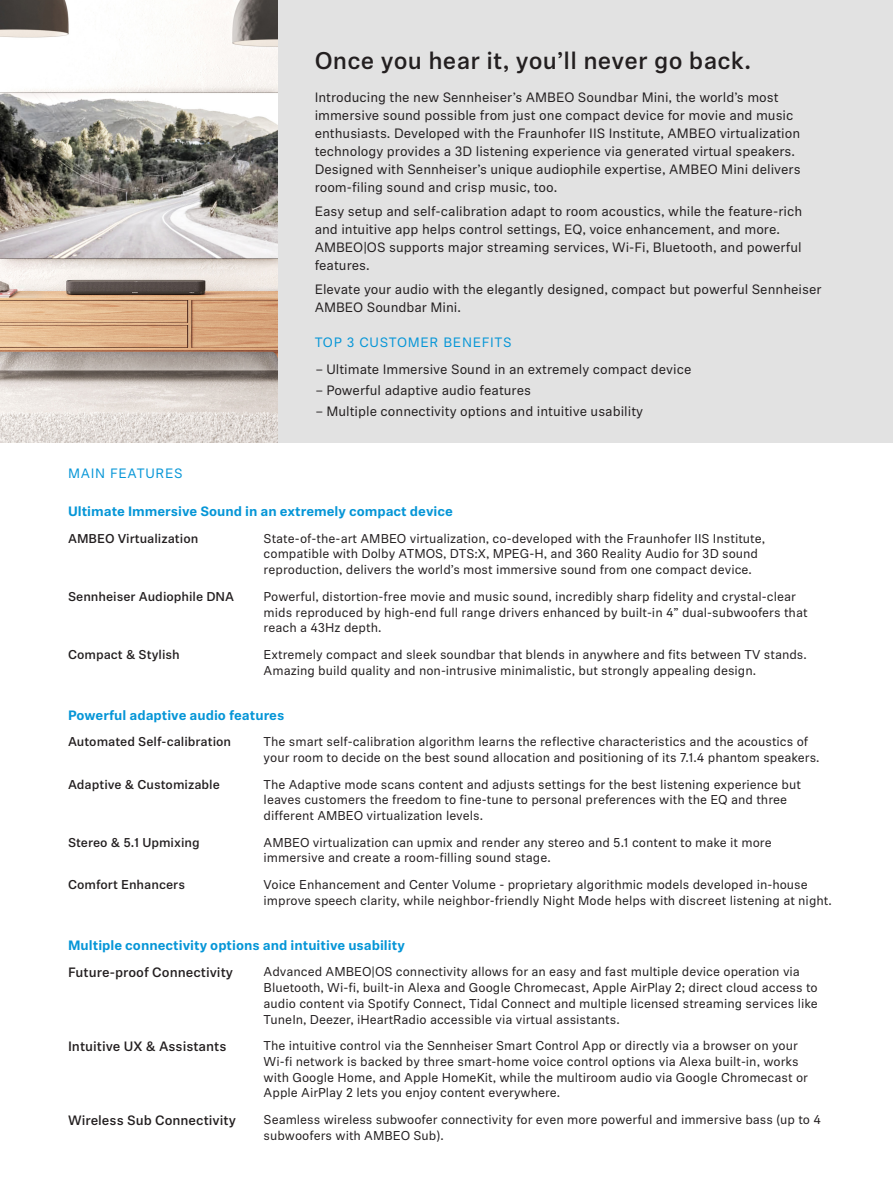
<style>
.page{position:relative;width:893px;height:1191px;background:#fff}
.page>*{position:absolute;margin:0;border:0;box-sizing:border-box;transform-origin:0 0}
.Title_1{font:500 24px "Sennheiser Neue";letter-spacing:.01em;color:#231f20}
.Bodytext{font:13.5px/18px "Sennheiser Neue";color:#231f20}
.Smalltext_List{font:700 13.5px "Sennheiser Neue";color:#0696d7}
.t1{font:500 13.5px "Sennheiser Neue";color:#231f20}
.Smalltexttitle___Cap{font:13.5px "Sennheiser Neue";letter-spacing:.05em;color:#0696d7}
.t2{font:12.75px/15.8px "Sennheiser Neue";color:#231f20}
.t3{font:500 12.75px "Sennheiser Neue";color:#231f20}
</style>
<div class="page">
<div style="left:0;top:0;width:893px;height:442px;background:#e2e2e2"></div>
<img style="left:0;top:0;width:278px;height:442px">
<p class="Title_1" style="left:315px;top:44px;width:438px">Once you hear it, you’ll never go back.</p>
<p class="Bodytext" style="left:315px;top:87px;width:487px">Introducing the new Sennheiser’s AMBEO Soundbar Mini, the world’s most immersive sound possible from just one compact device for movie and music enthusiasts. Developed with the Fraunhofer IIS Institute, AMBEO virtualization technology provides a 3D listening experience via generated virtual speakers.<br>Designed with Sennheiser’s unique audiophile expertise, AMBEO Mini delivers room-filing sound and crisp music, too.</p>
<p class="Bodytext" style="left:315px;top:202px;width:489px">Easy setup and self-calibration adapt to room acoustics, while the feature-rich and intuitive app helps control settings, EQ, voice enhancement, and more.<br>AMBEO|OS supports major streaming services, Wi-Fi, Bluetooth, and powerful features.</p>
<p class="Bodytext" style="left:315px;top:280px;width:508px">Elevate your audio with the elegantly designed, compact but powerful Sennheiser<br>AMBEO Soundbar Mini.</p>
<p class="Smalltexttitle___Cap" style="left:315px;top:333px;width:198px">TOP 3 CUSTOMER BENEFITS</p>
<p class="Bodytext" style="left:316px;top:360px;width:377px">– Ultimate Immersive Sound in an extremely compact device</p>
<p class="Bodytext" style="left:316px;top:381px;width:217px">– Powerful adaptive audio features</p>
<p class="Bodytext" style="left:316px;top:402px;width:329px">– Multiple connectivity options and intuitive usability</p>
<p class="Smalltexttitle___Cap" style="left:68px;top:464px;width:116px">MAIN FEATURES</p>
<p class="Smalltext_List" style="left:68px;top:502px;width:386px">Ultimate Immersive Sound in an extremely compact device</p>
<p class="t3" style="left:68px;top:529px;width:132px">AMBEO Virtualization</p>
<p class="t2" style="left:264px;top:530px;width:503px">State-of-the-art AMBEO virtualization, co-developed with the Fraunhofer IIS Institute, compatible with Dolby ATMOS, DTS:X, MPEG-H, and 360 Reality Audio for 3D sound reproduction, delivers the world’s most immersive sound from one compact device.</p>
<p class="t3" style="left:68px;top:587px;width:168px">Sennheiser Audiophile DNA</p>
<p class="t2" style="left:264px;top:588px;width:545px">Powerful, distortion-free movie and music sound, incredibly sharp fidelity and crystal-clear mids reproduced by high-end full range drivers enhanced by built-in 4” dual-subwoofers that reach a 43Hz depth.</p>
<p class="t3" style="left:68px;top:645px;width:113px">Compact &amp; Stylish</p>
<p class="t2" style="left:264px;top:646px;width:545px">Extremely compact and sleek soundbar that blends in anywhere and fits between TV stands.<br>Amazing build quality and non-intrusive minimalistic, but strongly appealing design.</p>
<p class="Smalltext_List" style="left:68px;top:705px;width:218px">Powerful adaptive audio features</p>
<p class="t3" style="left:68px;top:733px;width:165px">Automated Self-calibration</p>
<p class="t2" style="left:264px;top:733px;width:557px">The smart self-calibration algorithm learns the reflective characteristics and the acoustics of your room to decide on the best sound allocation and positioning of its 7.1.4 phantom speakers.</p>
<p class="t3" style="left:68px;top:775px;width:153px">Adaptive &amp; Customizable</p>
<p class="t2" style="left:264px;top:775px;width:539px">The Adaptive mode scans content and adjusts settings for the best listening experience but leaves customers the freedom to fine-tune to personal preferences with the EQ and three different AMBEO virtualization levels.</p>
<p class="t3" style="left:68px;top:833px;width:133px">Stereo &amp; 5.1 Upmixing</p>
<p class="t2" style="left:264px;top:833px;width:510px">AMBEO virtualization can upmix and render any stereo and 5.1 content to make it more immersive and create a room-filling sound stage.</p>
<p class="t3" style="left:68px;top:875px;width:118px">Comfort Enhancers</p>
<p class="t2" style="left:264px;top:876px;width:570px">Voice Enhancement and Center Volume - proprietary algorithmic models developed in-house improve speech clarity, while neighbor-friendly Night Mode helps with discreet listening at night.</p>
<p class="Smalltext_List" style="left:68px;top:935px;width:338px">Multiple connectivity options and intuitive usability</p>
<p class="t1" style="left:68px;top:962px;width:167px">Future-proof Connectivity</p>
<p class="t2" style="left:264px;top:963px;width:556px">Advanced AMBEO|OS connectivity allows for an easy and fast multiple device operation via Bluetooth, Wi-fi, built-in Alexa and Google Chromecast, Apple AirPlay 2; direct cloud access to audio content via Spotify Connect, Tidal Connect and multiple licensed streaming services like TuneIn, Deezer, iHeartRadio accessible via virtual assistants.</p>
<p class="t1" style="left:68px;top:1036px;width:160px">Intuitive UX &amp; Assistants</p>
<p class="t2" style="left:264px;top:1037px;width:546px">The intuitive control via the Sennheiser Smart Control App or directly via a browser on your Wi-fi network is backed by three smart-home voice control options via Alexa built-in, works with Google Home, and Apple HomeKit, while the multiroom audio via Google Chromecast or Apple AirPlay 2 lets you enjoy content everywhere.</p>
<p class="t1" style="left:68px;top:1110px;width:169px">Wireless Sub Connectivity</p>
<p class="t2" style="left:264px;top:1111px;width:559px">Seamless wireless subwoofer connectivity for even more powerful and immersive bass (up to 4 subwoofers with AMBEO Sub).</p>
</div>
